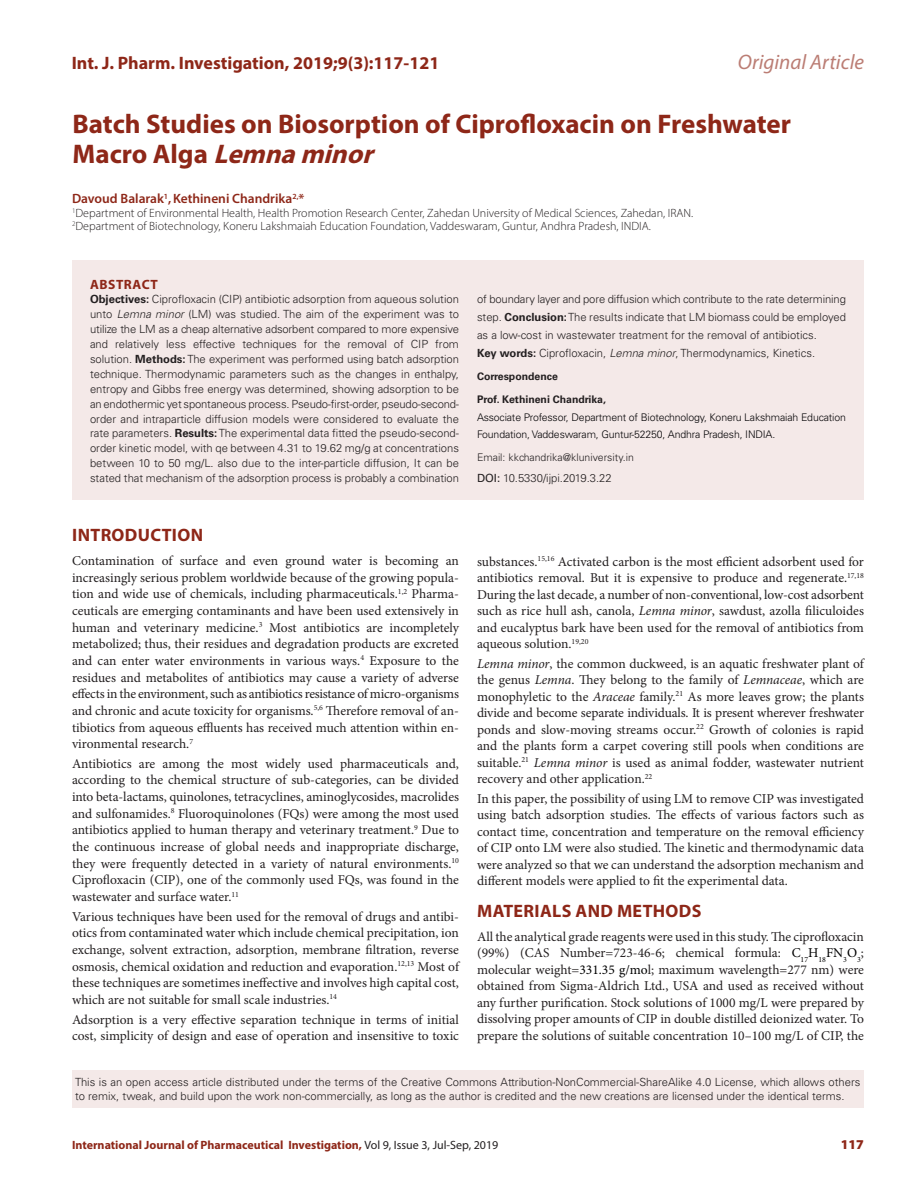
<style>
.page{position:relative;width:918px;height:1188px;background:#fff}
.page>*{position:absolute;margin:0;border:0;box-sizing:border-box;transform-origin:0 0}
.CT{font:700 27px/30px "Myriad Pro";color:#8e2718}
.t1{font:italic 21px "Myriad Pro";color:#bb7d74}
._1_HD{font:700 18px "Myriad Pro";letter-spacing:.01em;color:#8e2718}
.TXT{font:13.5px/16.6px "Minion Pro";color:#231f20;text-align:justify}
.CA{font:600 13.5px "Myriad Pro";color:#8e2718}
.ABS_HD{font:700 13.5px "Myriad Pro";letter-spacing:.04em;color:#8e2718}
.RRH{font:900 13.5px "Myriad Pro";color:#8e2718}
.CA_Aff{font:300 12px "Myriad Pro";color:#231f20}
.RRH-2{font:700 12px "Myriad Pro";color:#8e2718}
.ABS_TXT{font:300 11.25px/14.9px "Univers LT Std";color:#231f20;text-align:justify}
.ABS_ADD{font:300 11.25px "Univers LT Std";color:#231f20}
.ABS_ADD-2{font:300 10.5px/17.2px "Univers LT Std";letter-spacing:-.015em;color:#050406}
.ABS_ADD-3{font:700 10.5px "Univers LT Std";color:#231f20}
.ABS_ADD-4{font:300 10.5px "Univers LT Std";color:#231f20}
.s1{font-style:italic}
.s2{font-weight:700}
.s3{font-weight:400}
.s4{color:#000}
.s5{font-weight:400;color:#231f20}
</style>
<div class="page">
<div style="left:72px;top:260px;width:792px;height:240px;background:#f4e9e8"></div>
<div style="left:72px;top:1070px;width:791px;height:38px;background:#f4e9e8"></div>
<h2 class="t1" style="left:738px;top:49px;width:128px">Original Article</h2>
<p class="CT" style="left:73px;top:108px;width:720px">Batch Studies on Biosorption of Ciprofloxacin on Freshwater<br>M a c r o A l g a <span class="s1">Lemnaminor</span></p>
<p class="CA" style="left:72px;top:190px;width:234px">Davoud Balarak<sup>1</sup>,Kethineni Chandrika<sup>2,</sup>*</p>
<p class="CA_Aff" style="left:72px;top:206px;width:623px"><sup>1</sup>Department of Environmental Health, Health Promotion Research Center, Zahedan University of Medical Sciences, Zahedan, IRAN.</p>
<p class="CA_Aff" style="left:72px;top:219px;width:580px"><sup>2</sup>Department of Biotechnology, Koneru Lakshmaiah Education Foundation, Vaddeswaram, Guntur, Andhra Pradesh, INDIA.</p>
<h3 class="_1_HD" style="left:72px;top:52px;width:369px">Int. J. Pharm. Investigation, 2019;9(3):117-121</h3>
<p class="ABS_HD" style="left:90px;top:275px;width:69px">ABSTRACT</p>
<p class="ABS_TXT" style="left:90px;top:292px;width:371px"><span class="s2">Objectives:</span> Ciprofloxacin (CIP) antibiotic adsorption from aqueous solution unto <span class="s1">Lemna minor</span> (LM) was studied. The aim of the experiment was to utilize the LM as a cheap alternative adsorbent compared to more expensive and relatively less effective techniques for the removal of CIP from solution. <span class="s2">Methods:</span> The experiment was performed using batch adsorption technique. Thermodynamic parameters such as the changes in enthalpy, entropy and Gibbs free energy was determined, showing adsorption to be an endothermic yet spontaneous process. Pseudo-first-order, pseudo-second&shy;order and intraparticle diffusion models were considered to evaluate the rate parameters. <span class="s2">Results:</span> The experimental data fitted the pseudo-second&shy;order kinetic model, with qe between 4.31 to 19.62 mg/g at concentrations between 10 to 50 mg/L. also due to the inter-particle diffusion, It can be stated that mechanism of the adsorption process is probably a combination</p>
<p class="ABS_TXT" style="left:477px;top:290px;width:370px;line-height:18px">of boundary layer and pore diffusion which contribute to the rate determining step. <span class="s2">Conclusion:</span> The results indicate that LM biomass could be employed as a low-cost in wastewater treatment for the removal of antibiotics.</p>
<p class="ABS_TXT" style="left:477px;top:345px;width:340px"><span class="s2">Key words:</span> Ciprofloxacin, <span class="s1">Lemna minor</span>, Thermodynamics, Kinetics.</p>
<p class="ABS_ADD-3" style="left:477px;top:370px;width:82px">Correspondence</p>
<p class="ABS_ADD-3" style="left:477px;top:394px;width:130px">Prof. Kethineni Chandrika,</p>
<p class="ABS_ADD-2" style="left:477px;top:408px;width:370px">Associate Professor, Department of Biotechnology, Koneru Lakshmaiah Education<br>Foundation, Vaddeswaram, Guntur-52250, Andhra Pradesh, INDIA.</p>
<p class="ABS_ADD-4" style="left:477px;top:451px;width:159px">Email: kkchandrika@kluniversity.in</p>
<p class="ABS_ADD" style="left:477px;top:471px;width:136px"><span class="s3">DOI:</span> 10.5330/ijpi.2019.3.22</p>
<p class="_1_HD" style="left:72px;top:523px;width:132px">INTRODUCTION</p>
<p class="TXT" style="left:72px;top:552px;width:389px">Contamination of surface and even ground water is becoming an increasingly serious problem worldwide because of the growing popula&shy;tion and wide use of chemicals, including pharmaceuticals.<sup>1,2</sup> Pharma&shy;ceuticals are emerging contaminants and have been used extensively in human and veterinary medicine.<sup>3</sup> Most antibiotics are incompletely metabolized; thus, their residues and degradation products are excreted and can enter water environments in various ways.<sup>4</sup> Exposure to the residues and metabolites of antibiotics may cause a variety of adverse effects in the environment, such as antibiotics resistance of micro-organisms and chronic and acute toxicity for organisms.<sup>5,6</sup> Therefore removal of an&shy;tibiotics from aqueous effluents has received much attention within en&shy;vironmental research.<sup>7</sup></p>
<p class="TXT" style="left:72px;top:755px;width:389px">Antibiotics are among the most widely used pharmaceuticals and, according to the chemical structure of sub-categories, can be divided into beta-lactams, quinolones, tetracyclines, aminoglycosides, macrolides and sulfonamides.<sup>8</sup> Fluoroquinolones (FQs) were among the most used antibiotics applied to human therapy and veterinary treatment.<sup>9</sup> Due to the continuous increase of global needs and inappropriate discharge, they were frequently detected in a variety of natural environments.<sup>10<br></sup>Ciprofloxacin (CIP), one of the commonly used FQs, was found in the wastewater and surface water.<sup>11</sup></p>
<p class="TXT" style="left:72px;top:908px;width:389px">Various techniques have been used for the removal of drugs and antibi&shy;otics from contaminated water which include chemical precipitation, ion exchange, solvent extraction, adsorption, membrane filtration, reverse osmosis, chemical oxidation and reduction and evaporation.<sup>12,13</sup> Most of these techniques are sometimes ineffective and involves high capital cost, which are not suitable for small scale industries.<sup>14</sup></p>
<p class="TXT" style="left:72px;top:1011px;width:389px">Adsorption is a very effective separation technique in terms of initial cost, simplicity of design and ease of operation and insensitive to toxic</p>
<p class="TXT" style="left:477px;top:553px;width:389px">substances.<sup>15,16</sup> Activated carbon is the most efficient adsorbent used for antibiotics removal. But it is expensive to produce and regenerate.<sup>17,18<br></sup>During the last decade, a number of non-conventional, low-cost adsorbent such as rice hull ash, canola, <span class="s1">Lemna minor</span>, sawdust, azolla filiculoides and eucalyptus bark have been used for the removal of antibiotics from aqueous solution.<sup>19,20</sup></p>
<p class="TXT" style="left:477px;top:655px;width:389px"><span class="s1">Lemna minor</span>, the common duckweed, is an aquatic freshwater plant of the genus <span class="s1">Lemna</span>. They belong to the family of <span class="s1">Lemnaceae</span>, which are monophyletic to the <span class="s1">Araceae</span> family.<sup>21</sup> As more leaves grow; the plants divide and become separate individuals. It is present wherever freshwater ponds and slow-moving streams occur.<sup>22</sup> Growth of colonies is rapid and the plants form a carpet covering still pools when conditions are suitable.<sup>21</sup> <span class="s1">Lemna minor</span> is used as animal fodder, wastewater nutrient recovery and other application.<sup>22</sup></p>
<p class="TXT" style="left:477px;top:790px;width:389px">In this paper, the possibility of using LM to remove CIP was investigated using batch adsorption studies. The effects of various factors such as contact time, concentration and temperature on the removal efficiency of CIP onto LM were also studied. The kinetic and thermodynamic data were analyzed so that we can understand the adsorption mechanism and different models were applied to fit the experimental data.</p>
<p class="_1_HD" style="left:477px;top:899px;width:226px">MATERIALS AND METHODS</p>
<p class="TXT" style="left:477px;top:928px;width:389px">All the analytical grade reagents were used in this study. The ciprofloxacin (99%) (CAS Number=723-46-6; chemical formula: <span class="s4">C</span><sub>17</sub><span class="s4">H</span><sub>18</sub><span class="s4">FN</span><sub>3</sub><span class="s4">O</span><sub>3</sub>; molecular weight=<span class="s4">331.35 g/mo</span>l; maximum wavelength=277 nm) were obtained from Sigma-Aldrich Ltd., USA and used as received without any further purification. Stock solutions of 1000 mg/L were prepared by dissolving proper amounts of CIP in double distilled deionized water. To prepare the solutions of suitable concentration 10–100 mg/L of CIP, the</p>
<p class="ABS_TXT" style="left:75px;top:1075px;width:787px;line-height:14.2px">This is an open access article distributed under the terms of the Creative Commons Attribution-NonCommercial-ShareAlike 4.0 License, which allows others to remix, tweak, and build upon the work non-commercially, as long as the author is credited and the new creations are licensed under the identical terms.</p>
<p class="RRH-2" style="left:72px;top:1137px;width:428px">International Journal of Pharmaceutical Investigation, <span class="s5">Vol 9, Issue 3, Jul-Sep, 2019</span></p>
<p class="RRH" style="left:841px;top:1136px;width:25px">117</p>
</div>
